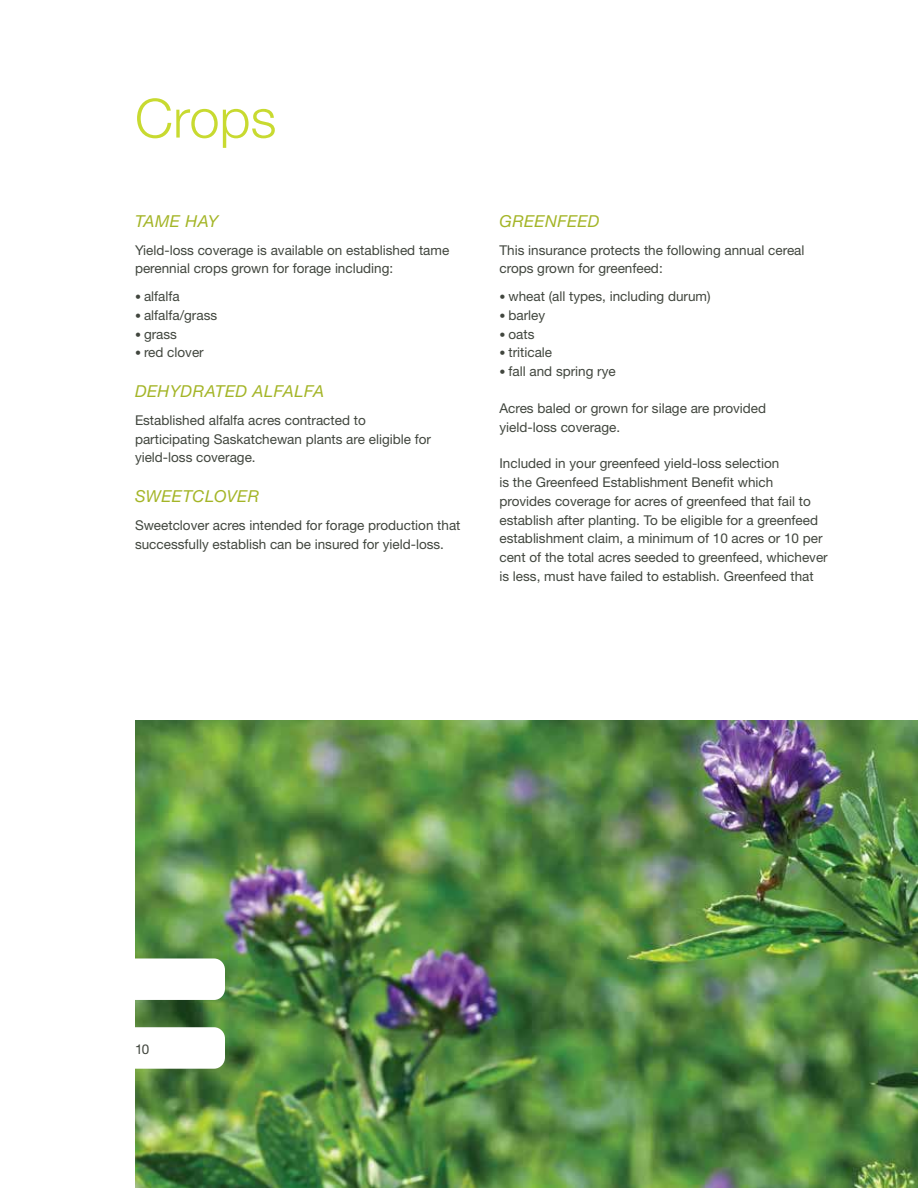
<style>
.page{position:relative;width:918px;height:1188px;background:#fff}
.page>*{position:absolute;margin:0;border:0;box-sizing:border-box;transform-origin:0 0}
.t1{font:300 54px "Helvetica Neue LT Std";color:#c8da30}
.t2{font:italic 16.5px "Helvetica Neue LT Std";letter-spacing:.02em;color:#a4b527}
.t3{font:13.5px/18.8px "Helvetica Neue LT Std";color:#41463e}
.s1{font-size:12px}
</style>
<div class="page">
<img style="left:135px;top:720px;width:783px;height:468px">
<svg style="left:135px;top:1027px;width:90px;height:42px"></svg>
<svg style="left:135px;top:958px;width:90px;height:42px"></svg>
<h1 class="t1" style="left:135px;top:85px;width:143px">Crops</h1>
<p class="t2" style="left:135px;top:211px;width:85px">TAME HAY</p>
<p class="t3" style="left:135px;top:240px;width:316px">Yield-loss coverage is available on established tame perennial crops grown for forage including:</p>
<p class="t3" style="left:135px;top:287px;width:46px"><span class="s1">•</span> alfalfa</p>
<p class="t3" style="left:135px;top:305px;width:84px"><span class="s1">•</span> alfalfa/grass</p>
<p class="t3" style="left:135px;top:324px;width:43px"><span class="s1">•</span> grass</p>
<p class="t3" style="left:135px;top:343px;width:70px"><span class="s1">•</span> red clover</p>
<p class="t2" style="left:135px;top:381px;width:191px">DEHYDRATED ALFALFA</p>
<p class="t3" style="left:135px;top:410px;width:298px">Established alfalfa acres contracted to participating Saskatchewan plants are eligible for yield‑loss coverage.</p>
<p class="t2" style="left:135px;top:486px;width:125px">SWEETCLOVER</p>
<p class="t3" style="left:135px;top:515px;width:327px">Sweetclover acres intended for forage production that successfully establish can be insured for yield-loss.</p>
<p class="t2" style="left:500px;top:211px;width:102px">GREENFEED</p>
<p class="t3" style="left:500px;top:240px;width:307px">This insurance protects the following annual cereal crops grown for greenfeed:</p>
<p class="t3" style="left:500px;top:287px;width:213px"><span class="s1">•</span> wheat (all types, including durum)</p>
<p class="t3" style="left:500px;top:305px;width:47px"><span class="s1">•</span> barley</p>
<p class="t3" style="left:500px;top:324px;width:37px"><span class="s1">•</span> oats</p>
<p class="t3" style="left:500px;top:343px;width:54px"><span class="s1">•</span> triticale</p>
<p class="t3" style="left:500px;top:362px;width:118px"><span class="s1">•</span> fall and spring rye</p>
<p class="t3" style="left:499px;top:398px;width:268px">Acres baled or grown for silage are provided yield‑loss coverage.</p>
<p class="t3" style="left:499px;top:454px;width:330px">Included in your greenfeed yield-loss selection<br>is the Greenfeed Establishment Benefit which provides coverage for acres of greenfeed that fail to establish after planting. To be eligible for a greenfeed establishment claim, a minimum of 10 acres or 10 per cent of the total acres seeded to greenfeed, whichever is less, must have failed to establish. Greenfeed that</p>
<p class="t3" style="left:135px;top:1039px;width:16px">10</p>
</div>
